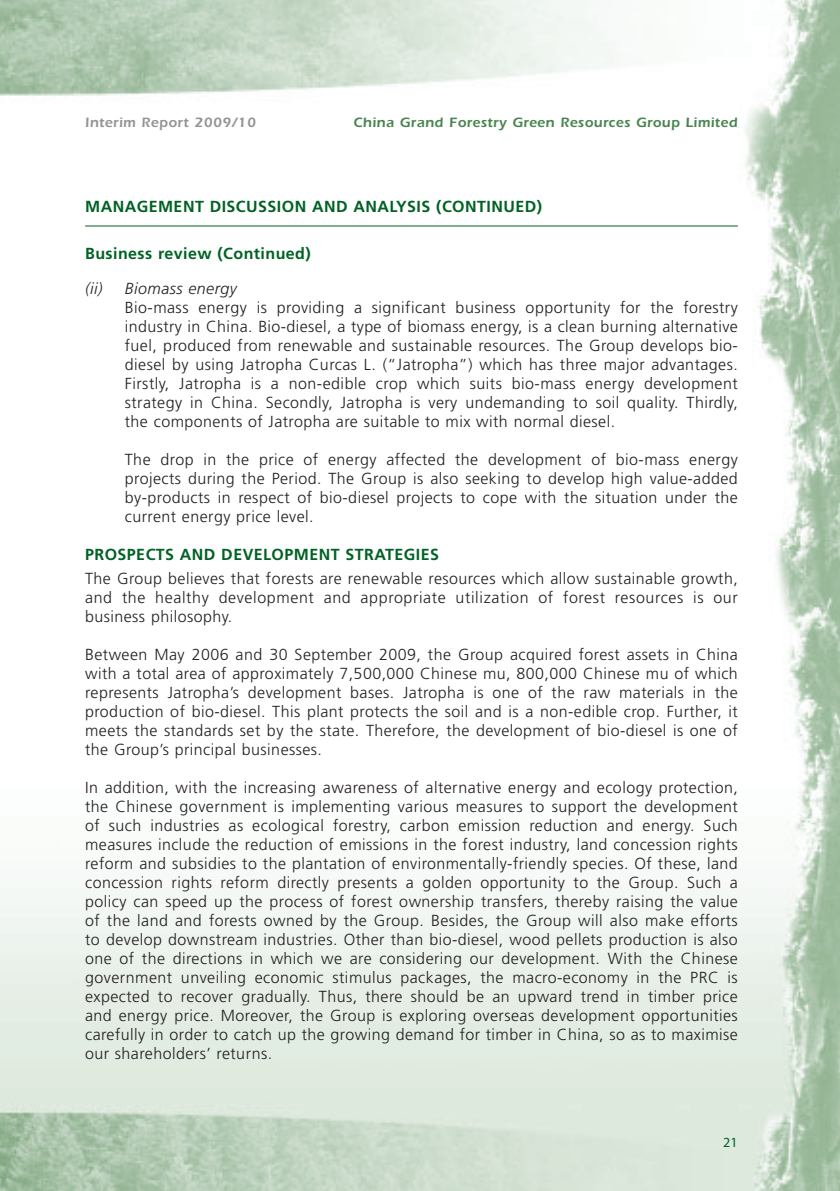
<style>
.page{position:relative;width:840px;height:1191px;background:#fff}
.page>*{position:absolute;margin:0;border:0;box-sizing:border-box;transform-origin:0 0}
.t1{font:300 16px/19px "Frutiger LT Std";letter-spacing:.03em;color:#231f20;text-align:justify}
.t2{font:700 16px "Frutiger LT Std";letter-spacing:.03em;color:#006224}
.t3{font:italic 300 16px "Frutiger LT Std";letter-spacing:.03em;color:#231f20}
.t4{font:600 14px "ITC Eras Std";letter-spacing:.03em;color:#4a8551}
.t5{font:600 14px "ITC Eras Std";letter-spacing:.03em;color:#939598}
.t6{font:14px "Myriad Pro";color:#006224}
</style>
<div class="page">
<img style="left:0;top:0;width:839px;height:1190px">
<hr style="left:85px;top:225px;width:652px;height:1px;background:#006224">
<p class="t5" style="left:85px;top:114px;width:172px">Interim Report 2009/10</p>
<p class="t4" style="left:353px;top:114px;width:386px">China Grand Forestry Green Resources Group Limited</p>
<p class="t2" style="left:85px;top:197px;width:458px">MANAGEMENT DISCUSSION AND ANALYSIS (CONTINUED)</p>
<p class="t2" style="left:85px;top:244px;width:227px">Business review (Continued)</p>
<p class="t3" style="left:85px;top:279px;width:19px">(ii)</p>
<p class="t3" style="left:125px;top:279px;width:114px">Biomass energy</p>
<p class="t1" style="left:125px;top:300px;width:614px">Bio-mass energy is providing a significant business opportunity for the forestry industry in China. Bio-diesel, a type of biomass energy, is a clean burning alternative fuel, produced from renewable and sustainable resources. The Group develops bio&shy;diesel by using Jatropha Curcas L. (“Jatropha”) which has three major advantages.<br>Firstly, Jatropha is a non-edible crop which suits bio-mass energy development strategy in China. Secondly, Jatropha is very undemanding to soil quality. Thirdly, the components of Jatropha are suitable to mix with normal diesel.</p>
<p class="t1" style="left:125px;top:452px;width:614px">The drop in the price of energy affected the development of bio-mass energy projects during the Period. The Group is also seeking to develop high value-added by-products in respect of bio-diesel projects to cope with the situation under the current energy price level.</p>
<p class="t2" style="left:85px;top:545px;width:355px">PROSPECTS AND DEVELOPMENT STRATEGIES</p>
<p class="t1" style="left:85px;top:571px;width:653px">The Group believes that forests are renewable resources which allow sustainable growth, and the healthy development and appropriate utilization of forest resources is our business philosophy.</p>
<p class="t1" style="left:85px;top:647px;width:653px">Between May 2006 and 30 September 2009, the Group acquired forest assets in China with a total area of approximately 7,500,000 Chinese mu, 800,000 Chinese mu of which represents Jatropha’s development bases. Jatropha is one of the raw materials in the production of bio-diesel. This plant protects the soil and is a non-edible crop. Further, it meets the standards set by the state. Therefore, the development of bio-diesel is one of the Group’s principal businesses.</p>
<p class="t1" style="left:85px;top:780px;width:653px">In addition, with the increasing awareness of alternative energy and ecology protection, the Chinese government is implementing various measures to support the development of such industries as ecological forestry, carbon emission reduction and energy. Such measures include the reduction of emissions in the forest industry, land concession rights reform and subsidies to the plantation of environmentally-friendly species. Of these, land concession rights reform directly presents a golden opportunity to the Group. Such a policy can speed up the process of forest ownership transfers, thereby raising the value of the land and forests owned by the Group. Besides, the Group will also make efforts to develop downstream industries. Other than bio-diesel, wood pellets production is also one of the directions in which we are considering our development. With the Chinese government unveiling economic stimulus packages, the macro-economy in the PRC is expected to recover gradually. Thus, there should be an upward trend in timber price and energy price. Moreover, the Group is exploring overseas development opportunities carefully in order to catch up the growing demand for timber in China, so as to maximise our shareholders’ returns.</p>
<p class="t6" style="left:722px;top:1133px;width:16px">21</p>
</div>
